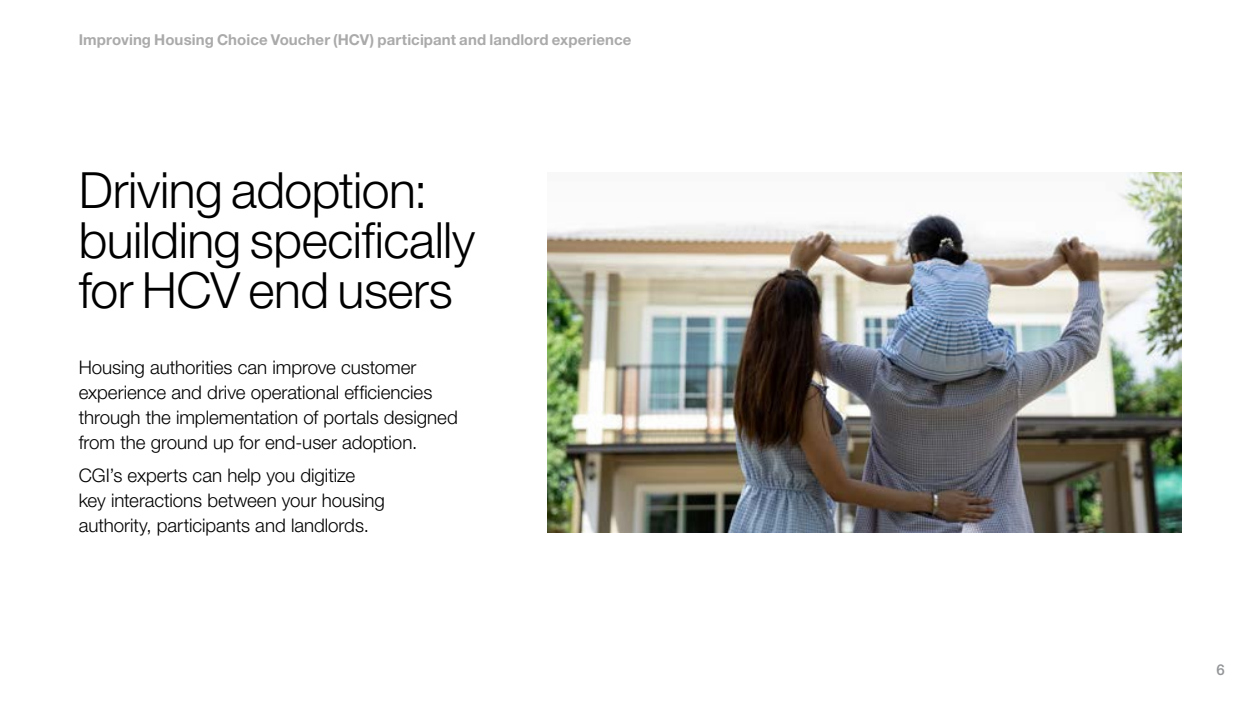
<style>
.page{position:relative;width:1260px;height:709px;background:#fff}
.page>*{position:absolute;margin:0;border:0;box-sizing:border-box;transform-origin:0 0}
.t1{font:300 50px/50px "Helvetica Neue LT Pro";letter-spacing:-.01em;color:#000}
.t2{font:300 18.75px/25px "Helvetica Neue LT Pro";letter-spacing:-.005em;color:#000}
.t3{font:700 15px "Helvetica Neue LT Pro";letter-spacing:.005em;color:#aaa}
.t4{font:500 15px "Helvetica Neue LT Pro";color:#939598}
</style>
<div class="page">
<img style="left:548px;top:172px;width:633px;height:360px">
<p class="t3" style="left:79px;top:30px;width:554px">Improving Housing Choice Voucher (HCV) participant and landlord experience</p>
<h1 class="t1" style="left:79px;top:164px;width:398px">Driving adoption: building specifically for HCV end users</h1>
<p class="t2" style="left:79px;top:354px;width:381px">Housing authorities can improve customer experience and drive operational efficiencies through the implementation of portals designed from the ground up for end-user adoption.</p>
<p class="t2" style="left:79px;top:463px;width:308px">CGI’s experts can help you digitize key interactions between your housing authority, participants and landlords.</p>
<p class="t4" style="left:1216px;top:660px;width:10px">6</p>
</div>
